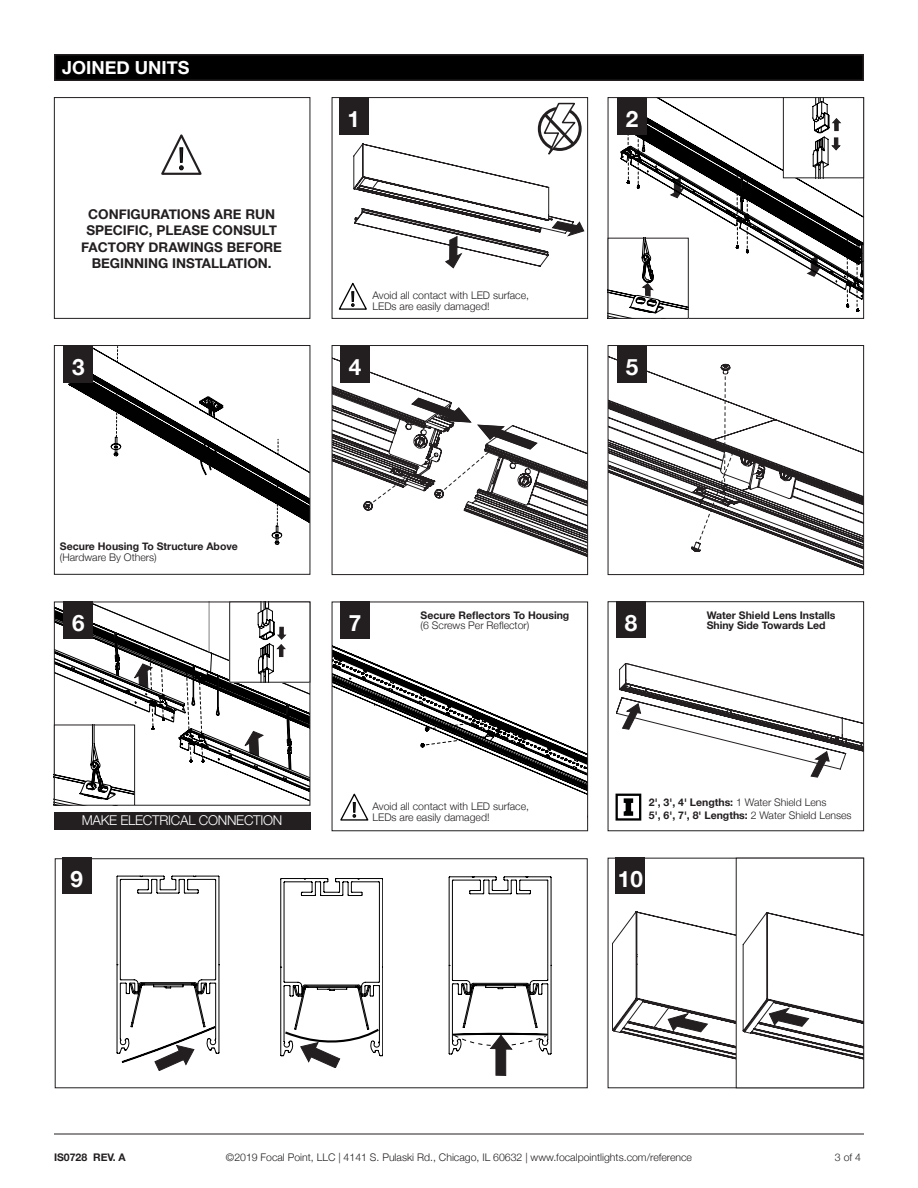
<style>
.page{position:relative;width:918px;height:1188px;background:#fff}
.page>*{position:absolute;margin:0;border:0;box-sizing:border-box;transform-origin:0 0}
.Single_Digit{font:700 22.5px "Helvetica Neue";color:#fff}
.Section_Header__Left{font:700 18px "Helvetica Neue";color:#fff}
.Text{font:700 13.5px/16.2px "Helvetica Neue";color:#231f20;text-align:center}
.Text-2{font:300 13.5px "Helvetica Neue";letter-spacing:-.02em;color:#fff}
.Text-3{font:700 10.5px/10.5px "Helvetica Neue";color:#231f20}
.Text-4{font:300 10.5px/10.5px "Helvetica Neue";color:#231f20}
.s1{font-weight:300}
</style>
<div class="page">
<hr style="left:54px;top:1134px;width:810px;height:1px;background:#231f20">
<svg style="left:69px;top:347px;width:239px;height:198px"></svg>
<div style="left:54px;top:345px;width:256px;height:230px;border:1px solid #231f20"></div>
<div style="left:63px;top:345px;width:30px;height:37px;background:#231f20"></div>
<svg style="left:334px;top:358px;width:252px;height:199px"></svg>
<div style="left:332px;top:345px;width:256px;height:230px;border:1px solid #231f20"></div>
<svg style="left:610px;top:356px;width:252px;height:213px"></svg>
<div style="left:608px;top:345px;width:256px;height:230px;border:1px solid #231f20"></div>
<div style="left:617px;top:345px;width:30px;height:37px;background:#231f20"></div>
<div style="left:340px;top:345px;width:30px;height:37px;background:#231f20"></div>
<div style="left:55px;top:55px;width:808px;height:25px;background:#000"></div>
<div style="left:54px;top:54px;width:810px;height:27px;border:2px solid #231f20"></div>
<div style="left:340px;top:602px;width:30px;height:37px;background:#231f20"></div>
<svg style="left:332px;top:647px;width:256px;height:175px"></svg>
<svg style="left:54px;top:602px;width:256px;height:204px"></svg>
<div style="left:54px;top:725px;width:81px;height:81px;border:1px solid #231f20"></div>
<div style="left:54px;top:812px;width:257px;height:17px;background:#231f20"></div>
<div style="left:608px;top:601px;width:256px;height:230px;border:1px solid #231f20"></div>
<div style="left:616px;top:602px;width:30px;height:36px;background:#231f20"></div>
<div style="left:332px;top:97px;width:256px;height:222px;border:1px solid #231f20"></div>
<div style="left:339px;top:97px;width:29px;height:37px;background:#231f20"></div>
<div style="left:54px;top:97px;width:256px;height:222px;border:1px solid #231f20"></div>
<svg style="left:338px;top:282px;width:29px;height:28px"></svg>
<svg style="left:608px;top:97px;width:256px;height:222px"></svg>
<div style="left:783px;top:97px;width:81px;height:81px;border:1px solid #231f20"></div>
<svg style="left:354px;top:102px;width:230px;height:166px"></svg>
<svg style="left:161px;top:134px;width:41px;height:41px"></svg>
<div style="left:62px;top:858px;width:30px;height:36px;background:#231f20"></div>
<div style="left:616px;top:858px;width:29px;height:36px;background:#231f20"></div>
<svg style="left:449px;top:877px;width:102px;height:199px"></svg>
<svg style="left:117px;top:876px;width:102px;height:195px"></svg>
<div style="left:55px;top:858px;width:533px;height:230px;border:1px solid #231f20"></div>
<svg style="left:280px;top:878px;width:103px;height:190px"></svg>
<div style="left:616px;top:794px;width:25px;height:27px;background:#fff;border:2px solid #000101"></div>
<svg style="left:607px;top:663px;width:257px;height:154px"></svg>
<svg style="left:612px;top:912px;width:124px;height:174px"></svg>
<svg style="left:667px;top:1013px;width:41px;height:20px"></svg>
<svg style="left:743px;top:912px;width:119px;height:147px"></svg>
<div style="left:736px;top:858px;width:128px;height:230px;border:1px solid #231f20"></div>
<p class="Section_Header__Left" style="left:62px;top:53px;width:129px">JOINED UNITS</p>
<p class="Text" style="left:81px;top:207px;width:202px">CONFIGURATIONS ARE RUN<br>SPECIFIC, PLEASE CONSULT<br>FACTORY DRAWINGS BEFORE<br>BEGINNING INSTALLATION.</p>
<p class="Single_Digit" style="left:72px;top:349px;width:14px">3</p>
<p class="Text-3" style="left:60px;top:541px;width:179px">Secure Housing To Structure Above <span class="s1">(Hardware By Others)</span></p>
<p class="Single_Digit" style="left:347px;top:101px;width:14px">1</p>
<p class="Single_Digit" style="left:626px;top:101px;width:14px">2</p>
<p class="Text-4" style="left:373px;top:290px;width:158px">Avoid all contact with LED surface,<br>LEDs are easily damaged!</p>
<p class="Single_Digit" style="left:349px;top:349px;width:14px">4</p>
<p class="Single_Digit" style="left:626px;top:349px;width:14px">5</p>
<p class="Single_Digit" style="left:72px;top:605px;width:14px">6</p>
<p class="Single_Digit" style="left:349px;top:605px;width:14px">7</p>
<p class="Text-3" style="left:421px;top:610px;width:150px">Secure Reflectors To Housing <span class="s1">(6 Screws Per Reflector)</span></p>
<p class="Single_Digit" style="left:625px;top:605px;width:14px">8</p>
<p class="Text-3" style="left:707px;top:610px;width:130px">Water Shield Lens Installs<br>Shiny Side Towards Led</p>
<p class="Text-2" style="left:82px;top:810px;width:202px">MAKE ELECTRICAL CONNECTION</p>
<p class="Text-4" style="left:373px;top:800px;width:158px">Avoid all contact with LED surface,<br>LEDs are easily damaged!</p>
<p class="Text-3" style="left:649px;top:797px;width:179px">2', 3', 4' Lengths: <span class="s1">1 Water Shield Lens</span></p>
<p class="Text-3" style="left:649px;top:810px;width:204px">5', 6', 7', 8' Lengths: <span class="s1">2 Water Shield Lenses</span></p>
<p class="Single_Digit" style="left:70px;top:861px;width:14px">9</p>
<p class="Single_Digit" style="left:618px;top:861px;width:27px">10</p>
<p class="Text-3" style="left:54px;top:1152px;width:73px">IS0728 REV. A</p>
<p class="Text-4" style="left:226px;top:1151px;width:468px">©2019 Focal Point, LLC | 4141 S. Pulaski Rd., Chicago, IL 60632 | www.focalpointlights.com/reference</p>
<p class="Text-4" style="left:835px;top:1151px;width:28px">3 of 4</p>
</div>
